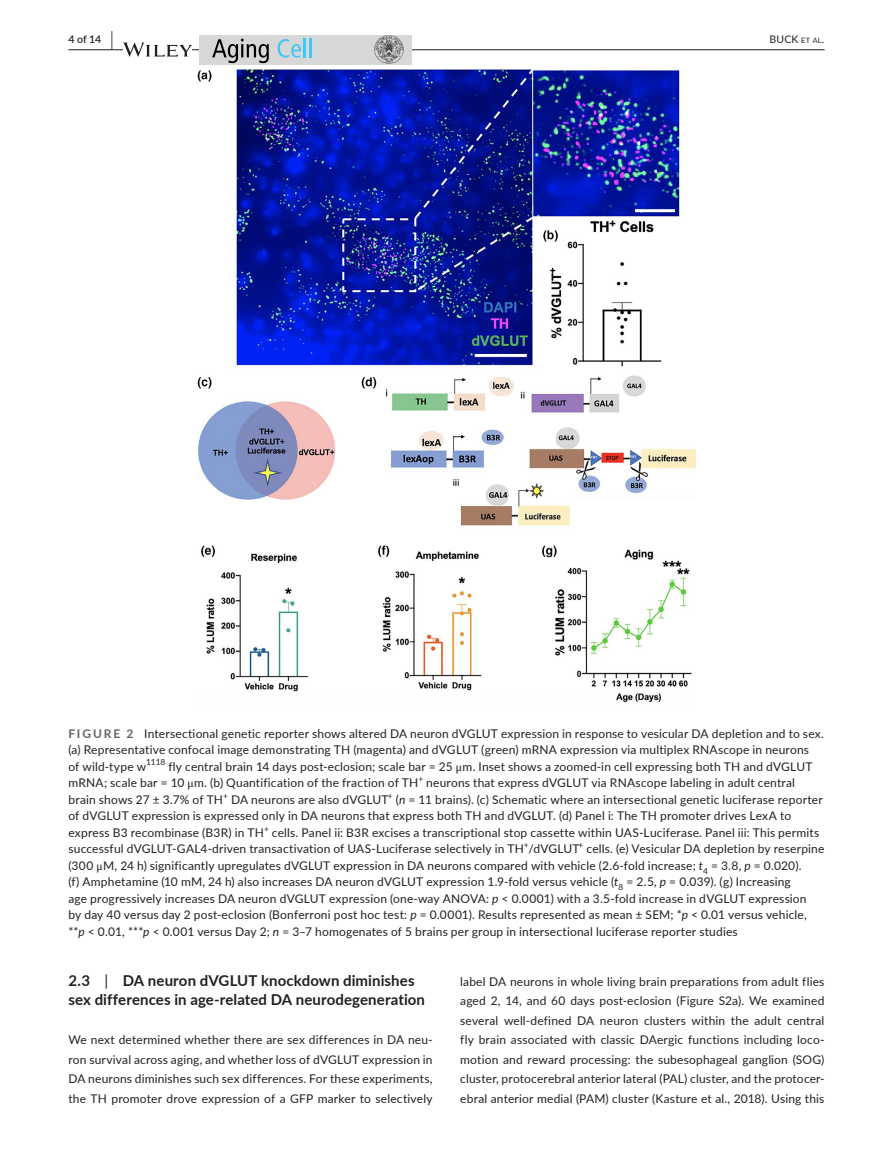
<style>
.page{position:relative;width:893px;height:1174px;background:#fff}
.page>*{position:absolute;margin:0;border:0;box-sizing:border-box;transform-origin:0 0}
.t1{font:700 15px/19.5px "Lato";letter-spacing:.005em;color:#231f20}
.t2{font:12px/16.5px "Lato";letter-spacing:.015em;color:#231f20}
.t3{font:10.5px "Lato";color:#231f20}
.t4{font:600 10.5px "Lato";color:#231f20}
.t5{font:8.4px "Lato";color:#231f20}
.s1{font-size:19.5px}
.s2{font-size:7.35px}
.s3{font-weight:700;color:#636366}
.s4{font-family:"STIX"}
.s5{font-style:italic}
.s6{font-weight:400}
</style>
<div class="page">
<hr style="left:68px;top:49px;width:756px;height:1px;background:#231f20">
<svg style="left:123px;top:42px;width:69px;height:15px"></svg>
<div style="left:200px;top:35px;width:212px;height:29px;background:#d7d7d7"></div>
<svg style="left:212px;top:39px;width:57px;height:24px"></svg>
<svg style="left:278px;top:38px;width:28px;height:20px"></svg>
<hr style="left:309px;top:38px;width:3px;height:19px;background:#40c8f4">
<img style="left:375px;top:35px;width:28px;height:29px">
<img style="left:198px;top:69px;width:497px;height:633px">
<p class="t4" style="left:68px;top:31px;width:46px">4 of 14 <span class="s1">|</span></p>
<p class="t3" style="left:769px;top:31px;width:57px">BUCK <span class="s2">et al</span>.</p>
<p class="t2" style="left:68px;top:724px;width:757px"><span class="s3">FIGURE 2</span> Intersectional genetic reporter shows altered DA neuron dVGLUT expression in response to vesicular DA depletion and to sex. (a) Representative confocal image demonstrating TH (magenta) and dVGLUT (green) mRNA expression via multiplex RNAscope in neurons<br>of wild-type w<sup>1118</sup> fly central brain 14 days post-eclosion; scale bar = 25 <span class="s4">μ</span>m. Inset shows a zoomed-in cell expressing both TH and dVGLUT mRNA; scale bar = 10 <span class="s4">μ</span>m. (b) Quantification of the fraction of TH<sup>+</sup> neurons that express dVGLUT via RNAscope labeling in adult central brain shows 27 ± 3.7% of TH<sup>+</sup> DA neurons are also dVGLUT</p>
<p class="t5" style="left:388px;top:789px;width:6px">+</p>
<p class="t2" style="left:68px;top:790px;width:756px;text-indent:327px">(<span class="s5">n</span> = 11 brains). (c) Schematic where an intersectional genetic luciferase reporter of dVGLUT expression is expressed only in DA neurons that express both TH and dVGLUT. (d) Panel i: The TH promoter drives LexA to express B3 recombinase (B3R) in TH</p>
<p class="t5" style="left:264px;top:822px;width:6px">+</p>
<p class="t2" style="left:68px;top:823px;width:752px;text-indent:203px">cells. Panel ii: B3R excises a transcriptional stop cassette within UAS-Luciferase. Panel iii: This permits successful dVGLUT-GAL4-driven transactivation of UAS-Luciferase selectively in TH /dVGLUT</p>
<p class="t5" style="left:524px;top:839px;width:6px">+</p>
<p class="t5" style="left:579px;top:839px;width:6px">+</p>
<p class="t2" style="left:68px;top:840px;width:758px;text-indent:518px">cells. (e) Vesicular DA depletion by reserpine (300 <span class="s4">μ</span>M, 24 h) significantly upregulates dVGLUT expression in DA neurons compared with vehicle (2.6-fold increase; <span class="s5">t</span><sub>4</sub> = 3.8, <span class="s5">p</span> = 0.020).<br>(f) Amphetamine (10 mM, 24 h) also increases DA neuron dVGLUT expression 1.9-fold versus vehicle (<span class="s5">t</span><sub>8</sub> = 2.5, <span class="s5">p</span> = 0.039). (g) Increasing<br>age progressively increases DA neuron dVGLUT expression (one-way ANOVA: <span class="s5">p</span> &lt; 0.0001) with a 3.5-fold increase in dVGLUT expression<br>by day 40 versus day 2 post-eclosion (Bonferroni post hoc test: <span class="s5">p</span> = 0.0001). Results represented as mean ± SEM; *<span class="s5">p</span> &lt; 0.01 versus vehicle, **<span class="s5">p</span> &lt; 0.01, ***<span class="s5">p</span> &lt; 0.001 versus Day 2; <span class="s5">n</span> = 3–7 homogenates of 5 brains per group in intersectional luciferase reporter studies</p>
<p class="t1" style="left:68px;top:970px;width:358px">2.3 <span class="s6">|</span> DA neuron dVGLUT knockdown diminishes sex differences in age-related DA neurodegeneration</p>
<p class="t2" style="left:68px;top:1029px;width:366px;line-height:19.5px;text-align:justify">We next determined whether there are sex differences in DA neu&shy;ron survival across aging, and whether loss of dVGLUT expression in DA neurons diminishes such sex differences. For these experiments, the TH promoter drove expression of a GFP marker to selectively</p>
<p class="t2" style="left:460px;top:971px;width:366px;line-height:19.5px;text-align:justify">label DA neurons in whole living brain preparations from adult flies aged 2, 14, and 60 days post-eclosion (Figure S2a). We examined several well-defined DA neuron clusters within the adult central fly brain associated with classic DAergic functions including loco&shy;motion and reward processing: the subesophageal ganglion (SOG) cluster, protocerebral anterior lateral (PAL) cluster, and the protocer&shy;ebral anterior medial (PAM) cluster (Kasture et al., 2018). Using this</p>
</div>
